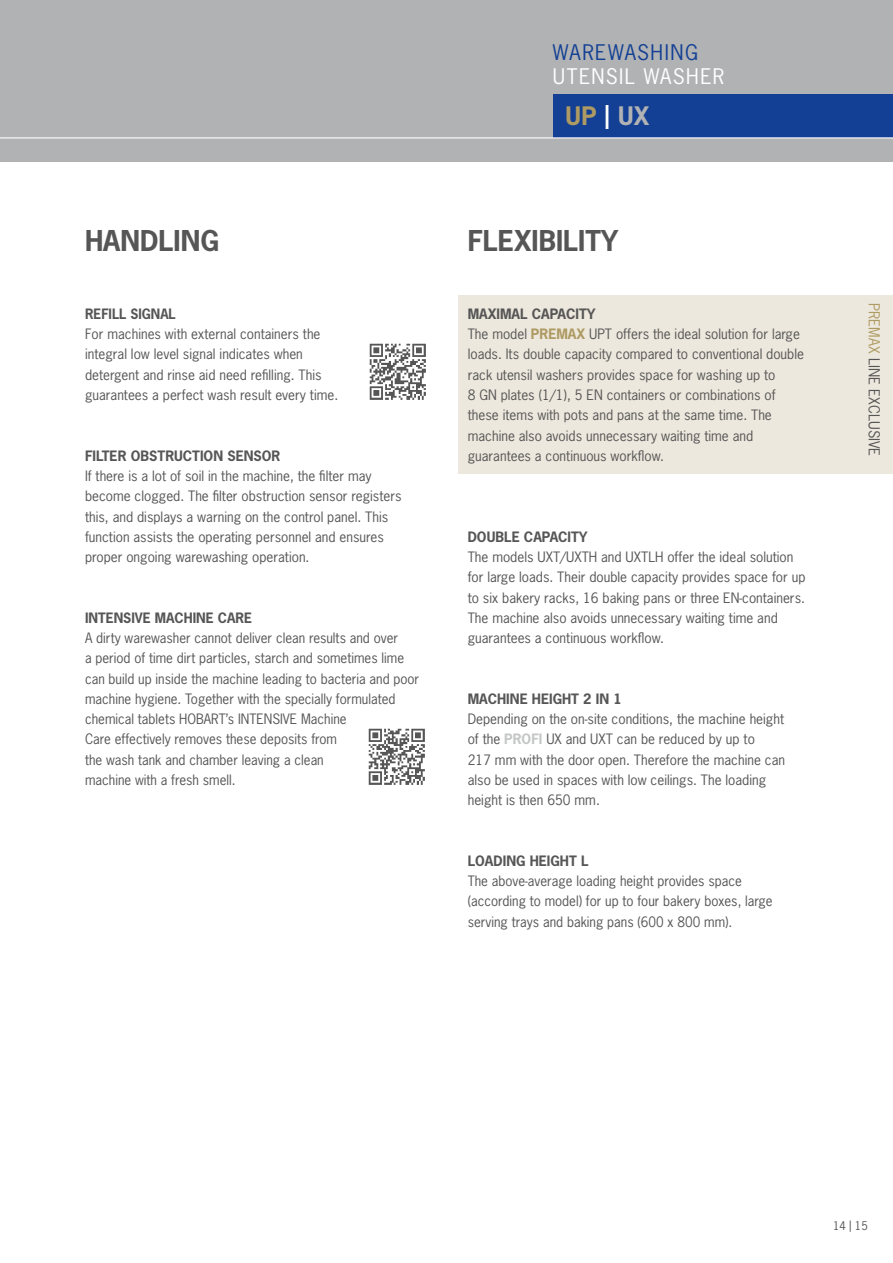
<style>
.page{position:relative;width:893px;height:1263px;background:#fff}
.page>*{position:absolute;margin:0;border:0;box-sizing:border-box;transform-origin:0 0}
.t1{font:700 27px "News Gothic";color:#565656}
.t2{font:700 24px "News Gothic";color:#ae9a63}
.t3{font:20.25px "News Gothic";letter-spacing:.065em;color:#fff}
.t4{font:20.25px "News Gothic";letter-spacing:.07em;color:#134094}
.t5{font:14.25px "News Gothic";color:#565656}
.t6{font:13.5px/20.2px "News Gothic";color:#565656}
.t7{font:700 13.5px "News Gothic";color:#565656}
.t8{font:700 13.5px "News Gothic";color:#565656;scale:.96 1}
.t9{font:11.25px "News Gothic";color:#565656}
.s1{color:#fff}
.s2{color:#b1b2b3}
.s3{font-weight:700}
.s4{font-weight:700;color:#ae9a63}
.s5{font-weight:700;color:#c5c6c6}
.s6{color:#ae9a63}
</style>
<div class="page">
<img style="left:369px;top:344px;width:57px;height:56px">
<div style="left:458px;top:295px;width:435px;height:178px;background:#ede8dd"></div>
<img style="left:369px;top:729px;width:56px;height:56px">
<div style="left:0;top:0;width:893px;height:162px;background:#b1b2b3"></div>
<div style="left:553px;top:94px;width:340px;height:43px;background:#134094"></div>
<hr style="left:0;top:137px;width:893px;height:1px;background:#fff">
<h3 class="t4" style="left:553px;top:39px;width:147px">WAREWASHING</h3>
<h3 class="t3" style="left:553px;top:64px;width:173px">UTENSIL WASHER</h3>
<h2 class="t2" style="left:566px;top:100px;width:85px">UP <span class="s1">|</span> <span class="s2">UX</span></h2>
<h1 class="t1" style="left:85px;top:223px;width:136px">HANDLING</h1>
<h1 class="t1" style="left:468px;top:223px;width:152px">FLEXIBILITY</h1>
<p class="t8" style="left:85px;top:305px;width:95px">REFILL SIGNAL</p>
<p class="t6" style="left:85px;top:324px;width:255px">For machines with external containers the integral low level signal indicates when detergent and rinse aid need refilling. This guarantees a perfect wash result every time.</p>
<p class="t7" style="left:85px;top:447px;width:197px">FILTER OBSTRUCTION SENSOR</p>
<p class="t6" style="left:85px;top:466px;width:318px">If there is a lot of soil in the machine, the filter may become clogged. The filter obstruction sensor registers this, and displays a warning on the control panel. This function assists the operating personnel and ensures proper ongoing warewashing operation.</p>
<p class="t7" style="left:85px;top:609px;width:90px">INTENSIVE MACHI</p>
<p class="t7" style="left:196px;top:609px;width:41px">NE CARE</p>
<p class="t6" style="left:85px;top:628px;width:336px">A dirty warewasher cannot deliver clean results and over<br>a period of time dirt particles, starch and sometimes lime can build up inside the machine leading to bacteria and poor machine hygiene. Together with the specially formulated chemical tablets HOBART’s INTENSIVE Machine<br>Care effectively removes these deposits from<br>the wash tank and chamber leaving a clean<br>machine with a fresh smell.</p>
<p class="t6" style="left:468px;top:304px;width:338px"><span class="s3">MAXIMAL CAPACITY<br></span>The model <span class="s4">PREMAX</span> UPT offers the ideal solution for large loads. Its double capacity compared to conventional double rack utensil washers provides space for washing up to<br>8 GN plates (1/1), 5 EN containers or combinations of these items with pots and pans at the same time. The machine also avoids unnecessary waiting time and guarantees a continuous workflow.</p>
<p class="t7" style="left:468px;top:528px;width:122px">DOUBLE CAPACITY</p>
<p class="t6" style="left:468px;top:547px;width:339px">The models UXT/UXTH and UXTLH offer the ideal solution for large loads. Their double capacity provides space for up to six bakery racks, 16 baking pans or three EN-containers.<br>The machine also avoids unnecessary waiting time and guarantees a continuous workflow.</p>
<p class="t7" style="left:468px;top:690px;width:156px">MACHINE HEIGHT 2 IN 1</p>
<p class="t6" style="left:468px;top:709px;width:319px">Depending on the on-site conditions, the machine height of the <span class="s5">PROFI</span> UX and UXT can be reduced by up to<br>217 mm with the door open. Therefore the machine can also be used in spaces with low ceilings. The loading height is then 650 mm.</p>
<p class="t7" style="left:468px;top:852px;width:121px">LOADING HEIGHT L</p>
<p class="t6" style="left:468px;top:871px;width:306px">The above-average loading height provides space (according to model) for up to four bakery boxes, large serving trays and baking pans (600 x 800 mm).</p>
<p class="t5" style="left:883px;top:303px;width:153px;rotate:90deg"><span class="s6">PREMAX</span> LINE exclusive</p>
<p class="t9" style="left:833px;top:1219px;width:36px">14 | 15</p>
</div>
